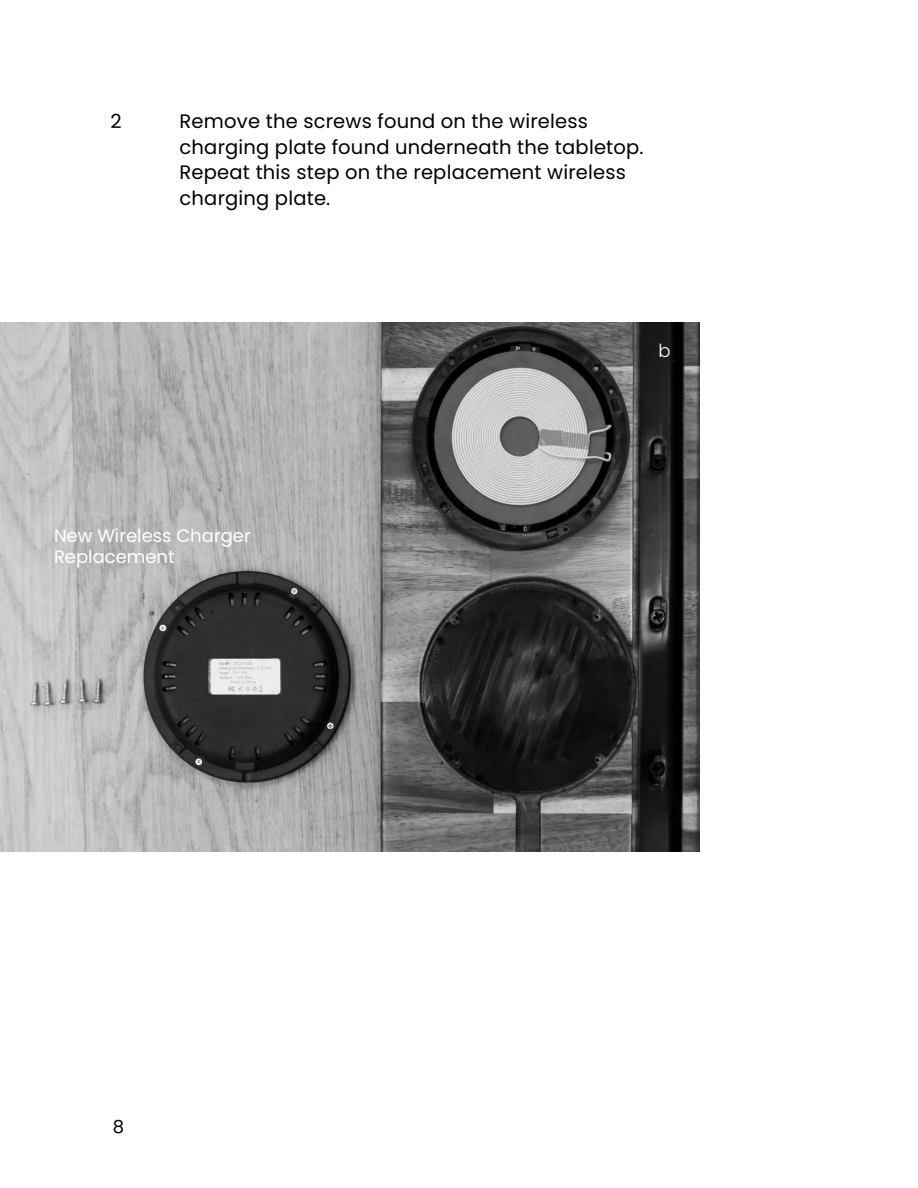
<style>
.page{position:relative;width:918px;height:1188px;background:#fff}
.page>*{position:absolute;margin:0;border:0;box-sizing:border-box;transform-origin:0 0}
.t1{font:19.5px/25.5px "Poppins";letter-spacing:.01em;color:#000}
.t2{font:18px "Poppins";color:#fff}
.t3{font:18px "Poppins";color:#000}
.t4{font:300 18px "Poppins";color:#fff}
</style>
<div class="page">
<img style="left:0;top:322px;width:700px;height:529px">
<p class="t1" style="left:110px;top:109px;width:13px">2</p>
<p class="t1" style="left:180px;top:109px;width:466px">Remove the screws found on the wireless charging plate found underneath the tabletop.<br>Repeat this step on the replacement wireless charging plate.</p>
<p class="t4" style="left:658px;top:341px;width:14px">b</p>
<p class="t2" style="left:54px;top:525px;width:198px">New Wireless Charger</p>
<p class="t2" style="left:54px;top:547px;width:122px">Replacement</p>
<p class="t3" style="left:113px;top:1116px;width:13px">8</p>
</div>
